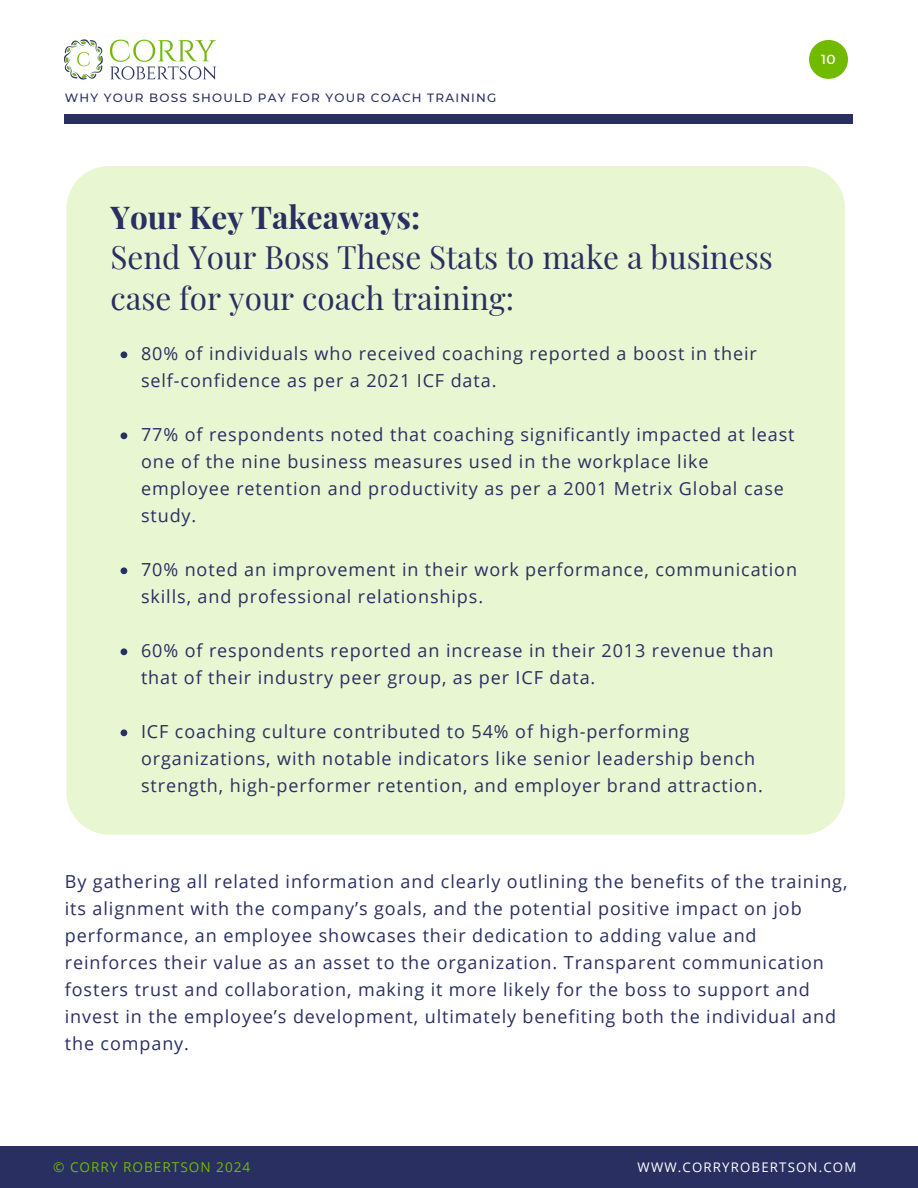
<style>
.page{position:relative;width:918px;height:1188px;background:#fff}
.page>*{position:absolute;margin:0;border:0;box-sizing:border-box;transform-origin:0 0}
.t1{font:31.5px/40.5px "Playfair Display";color:#292f61}
.t2{font:700 31.5px "Playfair Display";color:#292f61}
.t3{font:18px/27px "Open Sans";letter-spacing:.05em;color:#292f61}
.t4{font:13.65px "Open Sans";letter-spacing:.07em;color:#72ba00}
.t5{font:13.2px "Open Sans";letter-spacing:.09em;color:#fff}
.t6{font:13.2px "Montserrat";color:#fff}
.t7{font:500 12px "Montserrat";letter-spacing:.1em;color:#292f61}
</style>
<div class="page">
<div style="left:0;top:1146px;width:918px;height:42px;background:#292f61"></div>
<div style="left:66px;top:166px;width:779px;height:669px;background:#e8f6d2"></div>
<svg style="left:121px;top:351px;width:6px;height:7px"></svg>
<svg style="left:121px;top:432px;width:6px;height:7px"></svg>
<svg style="left:121px;top:567px;width:6px;height:7px"></svg>
<svg style="left:121px;top:648px;width:6px;height:7px"></svg>
<svg style="left:121px;top:729px;width:6px;height:7px"></svg>
<svg style="left:809px;top:40px;width:39px;height:39px"></svg>
<div style="left:65px;top:115px;width:788px;height:9px;background:#292f61"></div>
<img style="left:65px;top:39px;width:152px;height:41px">
<p class="t7" style="left:65px;top:90px;width:433px">WHY YOUR BOSS SHOULD PAY FOR YOUR COACH TRAINING</p>
<p class="t6" style="left:821px;top:50px;width:16px">10</p>
<h1 class="t2" style="left:110px;top:195px;width:311px">Your Key Takeaways:</h1>
<h1 class="t1" style="left:110px;top:236px;width:664px">Send Your Boss These Stats to make a business case for your coach training:</h1>
<p class="t3" style="left:141px;top:340px;width:617px">80% of individuals who received coaching reported a boost in their self-confidence as per a 2021 ICF data.</p>
<p class="t3" style="left:141px;top:421px;width:655px">77% of respondents noted that coaching significantly impacted at least one of the nine business measures used in the workplace like employee retention and productivity as per a 2001 Metrix Global case study.</p>
<p class="t3" style="left:141px;top:556px;width:658px">70% noted an improvement in their work performance, communication skills, and professional relationships.</p>
<p class="t3" style="left:141px;top:637px;width:634px">60% of respondents reported an increase in their 2013 revenue than that of their industry peer group, as per ICF data.</p>
<p class="t3" style="left:141px;top:718px;width:623px">ICF coaching culture contributed to 54% of high-performing organizations, with notable indicators like senior leadership bench strength, high-performer retention, and employer brand attraction.</p>
<p class="t3" style="left:65px;top:868px;width:784px">By gathering all related information and clearly outlining the benefits of the training, its alignment with the company’s goals, and the potential positive impact on job performance, an employee showcases their dedication to adding value and reinforces their value as an asset to the organization. Transparent communication fosters trust and collaboration, making it more likely for the boss to support and invest in the employee’s development, ultimately benefiting both the individual and the company.</p>
<p class="t4" style="left:53px;top:1157px;width:199px">© CORRY ROBERTSON 2024</p>
<p class="t5" style="left:638px;top:1158px;width:220px">WWW.CORRYROBERTSON.COM</p>
</div>
